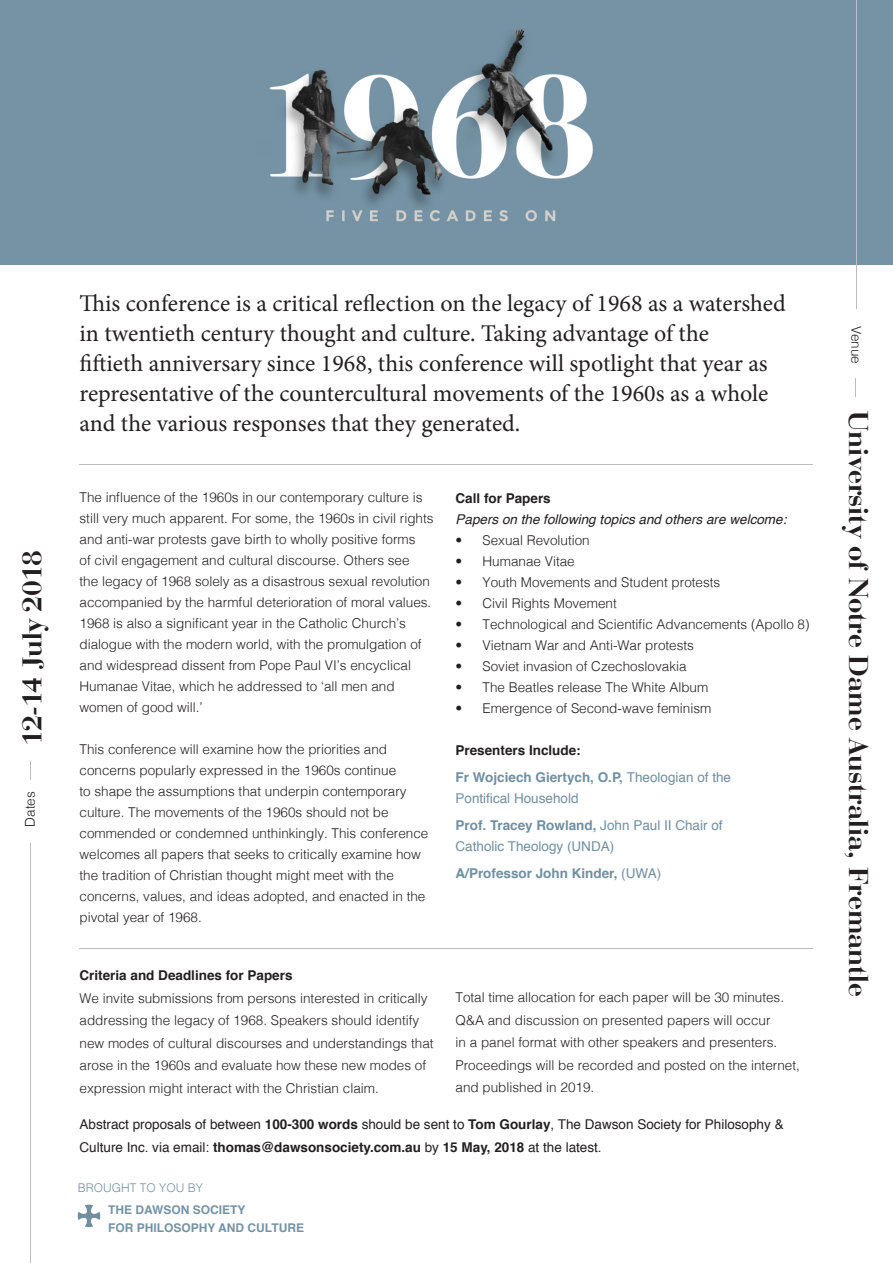
<style>
.page{position:relative;width:893px;height:1263px;background:#fff}
.page>*{position:absolute;margin:0;border:0;box-sizing:border-box;transform-origin:0 0}
.t1{font:600 28.5px "Bodoni Display FS";letter-spacing:.005em;color:#231f20}
.t2{font:24px/30px "Minion Pro";color:#231f20}
.t3{font:300 13.5px/21px "Helvetica";color:#231f20}
.t4{font:13.5px/22.5px "Helvetica";color:#231f20}
.t5{font:13.5px/21px "Helvetica";color:#708fa0}
.t6{font:700 13.5px "Helvetica";color:#231f20}
.t7{font:italic 13.5px "Helvetica";color:#231f20}
.t8{font:700 13.5px "Helvetica";color:#708fa0}
.t9{font:700 12px "Helvetica";color:#7593a4}
.t10{font:300 12px "Helvetica";color:#7593a4}
.s1{font-weight:700}
.s2{font-weight:400}
</style>
<div class="page">
<div style="left:0;top:0;width:893px;height:265px;background:#7593a4"></div>
<img style="left:269px;top:29px;width:324px;height:193px">
<hr style="left:80px;top:464px;width:733px;height:1px;background:#bcbdc0">
<hr style="left:30px;top:843px;width:1px;height:420px;background:#bcbdc0">
<hr style="left:856px;top:0;width:1px;height:308px;background:#bcbdc0">
<svg style="left:855px;top:378px;width:1px;height:19px"></svg>
<svg style="left:30px;top:762px;width:1px;height:18px"></svg>
<hr style="left:80px;top:948px;width:733px;height:1px;background:#bcbdc0">
<svg style="left:77px;top:1204px;width:24px;height:23px"></svg>
<p class="t1" style="left:16px;top:746px;width:198px;rotate:-90deg">12-14 July 2018</p>
<p class="t3" style="left:19px;top:827px;width:37px;rotate:-90deg">Dates</p>
<p class="t2" style="left:80px;top:288px;width:708px">This conference is a critical reflection on the legacy of 1968 as a watershed in twentieth century thought and culture. Taking advantage of the<br>fiftieth anniversary since 1968, this conference will spotlight that year as representative of the countercultural movements of the 1960s as a whole and the various responses that they generated.</p>
<p class="t3" style="left:80px;top:486px;width:356px">The influence of the 1960s in our contemporary culture is still very much apparent. For some, the 1960s in civil rights and anti-war protests gave birth to wholly positive forms<br>of civil engagement and cultural discourse. Others see<br>the legacy of 1968 solely as a disastrous sexual revolution accompanied by the harmful deterioration of moral values.<br>1968 is also a significant year in the Catholic Church’s dialogue with the modern world, with the promulgation of and widespread dissent from Pope Paul VI’s encyclical Humanae Vitae, which he addressed to ‘all men and women of good will.’</p>
<p class="t3" style="left:80px;top:738px;width:350px">This conference will examine how the priorities and concerns popularly expressed in the 1960s continue<br>to shape the assumptions that underpin contemporary culture. The movements of the 1960s should not be commended or condemned unthinkingly. This conference welcomes all papers that seeks to critically examine how the tradition of Christian thought might meet with the concerns, values, and ideas adopted, and enacted in the pivotal year of 1968.</p>
<p class="t6" style="left:455px;top:487px;width:97px">Call for Papers</p>
<p class="t7" style="left:455px;top:508px;width:332px">Papers on the following topics and others are welcome:</p>
<p class="t3" style="left:455px;top:529px;width:136px">• Sexual Revolution</p>
<p class="t3" style="left:455px;top:550px;width:121px">• Humanae Vitae</p>
<p class="t3" style="left:455px;top:571px;width:266px">• Youth Movements and Student protests</p>
<p class="t3" style="left:455px;top:592px;width:163px">• Civil Rights Movement</p>
<p class="t3" style="left:455px;top:613px;width:356px">• Technological and Scientific Advancements (Apollo 8)</p>
<p class="t3" style="left:455px;top:634px;width:240px">• Vietnam War and Anti-War protests</p>
<p class="t3" style="left:455px;top:655px;width:233px">• Soviet invasion of Czechoslovakia</p>
<p class="t3" style="left:455px;top:676px;width:254px">• The Beatles release The White Album</p>
<p class="t3" style="left:455px;top:697px;width:257px">• Emergence of Second-wave feminism</p>
<p class="t6" style="left:455px;top:739px;width:127px">Presenters Include:</p>
<p class="t5" style="left:455px;top:767px;width:277px"><span class="s1">Fr Wojciech Giertych, O.P,</span> Theologian of the<br>Pontifical Household</p>
<p class="t5" style="left:455px;top:815px;width:269px"><span class="s1">Prof. Tracey Rowland,</span> John Paul II Chair of<br>Catholic Theology (UNDA)</p>
<p class="t8" style="left:455px;top:862px;width:207px">A/Professor John Kinder, <span class="s2">(UWA)</span></p>
<p class="t6" style="left:80px;top:964px;width:215px">Criteria and Deadlines for Papers</p>
<p class="t3" style="left:80px;top:985px;width:356px;line-height:22.5px">We invite submissions from persons interested in critically addressing the legacy of 1968. Speakers should identify new modes of cultural discourses and understandings that arose in the 1960s and evaluate how these new modes of expression might interact with the Christian claim.</p>
<p class="t3" style="left:455px;top:985px;width:346px;line-height:22.5px">Total time allocation for each paper will be 30 minutes.<br>Q&amp;A and discussion on presented papers will occur<br>in a panel format with other speakers and presenters.<br>Proceedings will be recorded and posted on the internet, and published in 2019.</p>
<p class="t4" style="left:80px;top:1113px;width:706px">Abstract proposals of between <span class="s1">100-300 words</span> should be sent to <span class="s1">Tom Gourlay</span>, The Dawson Society for Philosophy &amp;<br>Culture Inc. via email: <span class="s1">thomas@dawsonsociety.com.au</span> by <span class="s1">15 May, 2018</span> at the latest.</p>
<p class="t10" style="left:78px;top:1177px;width:127px">BROUGHT TO YOU BY</p>
<p class="t9" style="left:108px;top:1200px;width:139px">THE DAWSON SOCIETY</p>
<p class="t9" style="left:108px;top:1218px;width:197px">FOR PHILOSOPHY AND CULTURE</p>
<p class="t3" style="left:868px;top:325px;width:40px;rotate:90deg">Venue</p>
<p class="t1" style="left:875px;top:411px;width:587px;rotate:90deg">University of Notre Dame Australia, Fremantle</p>
</div>
